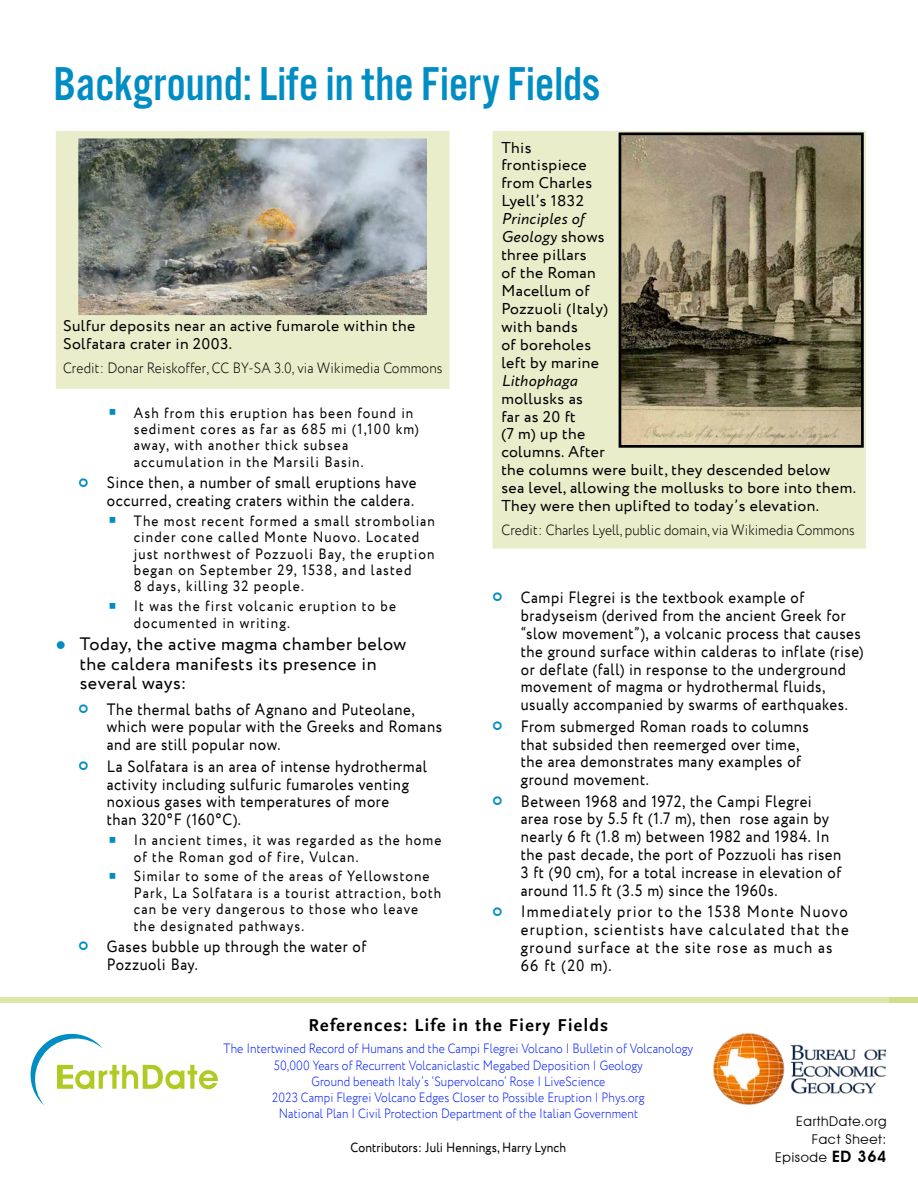
<style>
.page{position:relative;width:918px;height:1188px;background:#fff}
.page>*{position:absolute;margin:0;border:0;box-sizing:border-box;transform-origin:0 0}
.t1{font:49.35px "Alternate Got No 3 D";color:#008dc4}
.t2{font:18px/19.5px "Circe";letter-spacing:.025em;color:#000}
.t3{font:700 18px "Scala Sans Pro";letter-spacing:.075em;color:#000}
.t4{font:16.5px/18px "Circe";letter-spacing:.04em;color:#000;scale:.9 1}
.t5{font:16.5px/18px "Circe";letter-spacing:.075em;color:#000;scale:.9 1}
.t6{font:15.75px/18px "Circe";letter-spacing:.025em;color:#000}
.t7{font:italic 15.75px "Circe";letter-spacing:.025em;color:#000}
.t8{font:15px/16.5px "Circe";letter-spacing:.08em;color:#000;scale:.9 1}
.t9{font:300 15px "Circe";color:#000;scale:.9 1}
.t10{font:300 13.5px/16.2px "Circe";letter-spacing:.01em;color:#001bff;text-align:center;scale:.87 1}
.t11{font:13.5px "Circe";letter-spacing:.01em;color:#000;scale:.9 1}
.t12{font:13.5px/18px "Avant Garde IT Cby BT";letter-spacing:.05em;color:#000;text-align:right}
.s1{color:#008dc4}
.s2{font-style:italic}
.s3{font-weight:600;font-size:15.75px}
</style>
<div class="page">
<img style="left:713px;top:1034px;width:173px;height:71px">
<svg style="left:30px;top:1033px;width:188px;height:72px"></svg>
<div style="left:0;top:998px;width:918px;height:5px;background:#dee7a6"></div>
<div style="left:492px;top:131px;width:374px;height:418px;background:#eaedca"></div>
<img style="left:623px;top:136px;width:237px;height:308px">
<div style="left:619px;top:132px;width:245px;height:316px;border:3px solid #000"></div>
<div style="left:55px;top:131px;width:395px;height:258px;background:#eaedca"></div>
<img style="left:70px;top:131px;width:365px;height:192px">
<div style="left:889px;top:998px;width:29px;height:5px;background:#d2df86"></div>
<h1 class="t1" style="left:53px;top:58px;width:548px">Background: Life in the Fiery Fields</h1>
<p class="t6" style="left:63px;top:317px;width:354px">Sulfur deposits near an active fumarole within the<br>Solfatara crater in 2003.</p>
<p class="t9" style="left:63px;top:358px;width:423px">Credit: Donar Reiskoffer, CC BY-SA 3.0, via Wikimedia Commons</p>
<p class="t8" style="left:134px;top:405px;width:318px;text-indent:-25px"><span class="s1">▪</span> Ash from this eruption has been found in sediment cores as far as 685 mi (1,100 km) away, with another thick subsea accumulation in the Marsili Basin.</p>
<p class="t4" style="left:107px;top:474px;width:346px">Since then, a number of small eruptions have occurred, creating craters within the caldera.</p>
<p class="t8" style="left:134px;top:513px;width:336px;text-indent:-25px"><span class="s1">▪</span> The most recent formed a small strombolian cinder cone called Monte Nuovo. Located just northwest of Pozzuoli Bay, the eruption began on September 29, 1538, and lasted<br>8 days, killing 32 people.</p>
<p class="t8" style="left:134px;top:598px;width:293px;text-indent:-26px"><span class="s1">▪</span> It was the first volcanic eruption to be documented in writing.</p>
<p class="t2" style="left:80px;top:635px;width:328px;text-indent:-24px"><span class="s1">●</span> Today, the active magma chamber below the caldera manifests its presence in several ways:</p>
<p class="t4" style="left:107px;top:701px;width:374px">The thermal baths of Agnano and Puteolane, which were popular with the Greeks and Romans and are still popular now.</p>
<p class="t4" style="left:107px;top:758px;width:357px">La Solfatara is an area of intense hydrothermal activity including sulfuric fumaroles venting noxious gases with temperatures of more<br>than 320°F (160°C).</p>
<p class="t8" style="left:134px;top:832px;width:343px;text-indent:-25px"><span class="s1">▪</span> In ancient times, it was regarded as the home of the Roman god of fire, Vulcan.</p>
<p class="t8" style="left:134px;top:868px;width:343px;text-indent:-25px"><span class="s1">▪</span> Similar to some of the areas of Yellowstone Park, La Solfatara is a tourist attraction, both can be very dangerous to those who leave the designated pathways.</p>
<p class="t4" style="left:107px;top:938px;width:290px">Gases bubble up through the water of<br>Pozzuoli Bay.</p>
<p class="t6" style="left:501px;top:139px;width:92px">This frontispiece from Charles<br>Lyell’s 1832</p>
<p class="t6" style="left:501px;top:210px;width:108px"><span class="s2">Principles of<br>Geology</span> shows three pillars<br>of the Roman<br>Macellum of<br>Pozzuoli (Italy) with bands<br>of boreholes left by marine</p>
<p class="t7" style="left:501px;top:370px;width:78px">Lithophaga</p>
<p class="t6" style="left:501px;top:390px;width:356px">mollusks as<br>far as 20 ft<br>(7 m) up the<br>columns. After<br>the columns were built, they descended below sea level, allowing the mollusks to bore into them.<br>They were then uplifted to today’s elevation.</p>
<p class="t9" style="left:501px;top:520px;width:394px">Credit: Charles Lyell, public domain, via Wikimedia Commons</p>
<p class="t4" style="left:521px;top:589px;width:382px">Campi Flegrei is the textbook example of bradyseism (derived from the ancient Greek for “slow movement”), a volcanic process that causes the ground surface within calderas to inflate (rise) or deflate (fall) in response to the underground movement of magma or hydrothermal fluids, usually accompanied by swarms of earthquakes.</p>
<p class="t4" style="left:521px;top:718px;width:322px">From submerged Roman roads to columns that subsided then reemerged over time, the area demonstrates many examples of ground movement.</p>
<p class="t4" style="left:521px;top:792px;width:358px">Between 1968 and 1972, the Campi Flegrei area rose by 5.5 ft (1.7 m), then rose again by nearly 6 ft (1.8 m) between 1982 and 1984. In the past decade, the port of Pozzuoli has risen 3 ft (90 cm), for a total increase in elevation of around 11.5 ft (3.5 m) since the 1960s.</p>
<p class="t5" style="left:521px;top:903px;width:366px">Immediately prior to the 1538 Monte Nuovo eruption, scientists have calculated that the ground surface at the site rose as much as 66 ft (20 m).</p>
<p class="t3" style="left:309px;top:1014px;width:301px">References: Life in the Fiery Fields</p>
<p class="t10" style="left:224px;top:1041px;width:541px">The Intertwined Record of Humans and the Campi Flegrei Volcano | Bulletin of Volcanology 50,000 Years of Recurrent Volcaniclastic Megabed Deposition | Geology<br>Ground beneath Italy’s ‘Supervolcano’ Rose | LiveScience<br>2023 Campi Flegrei Volcano Edges Closer to Possible Eruption | Phys.org<br>National Plan | Civil Protection Department of the Italian Government</p>
<p class="t11" style="left:351px;top:1139px;width:241px">Contributors: Juli Hennings, Harry Lynch</p>
<p class="t12" style="left:775px;top:1113px;width:113px">EarthDate.org<br>Fact Sheet:<br>Episode <span class="s3">ED 364</span></p>
</div>
